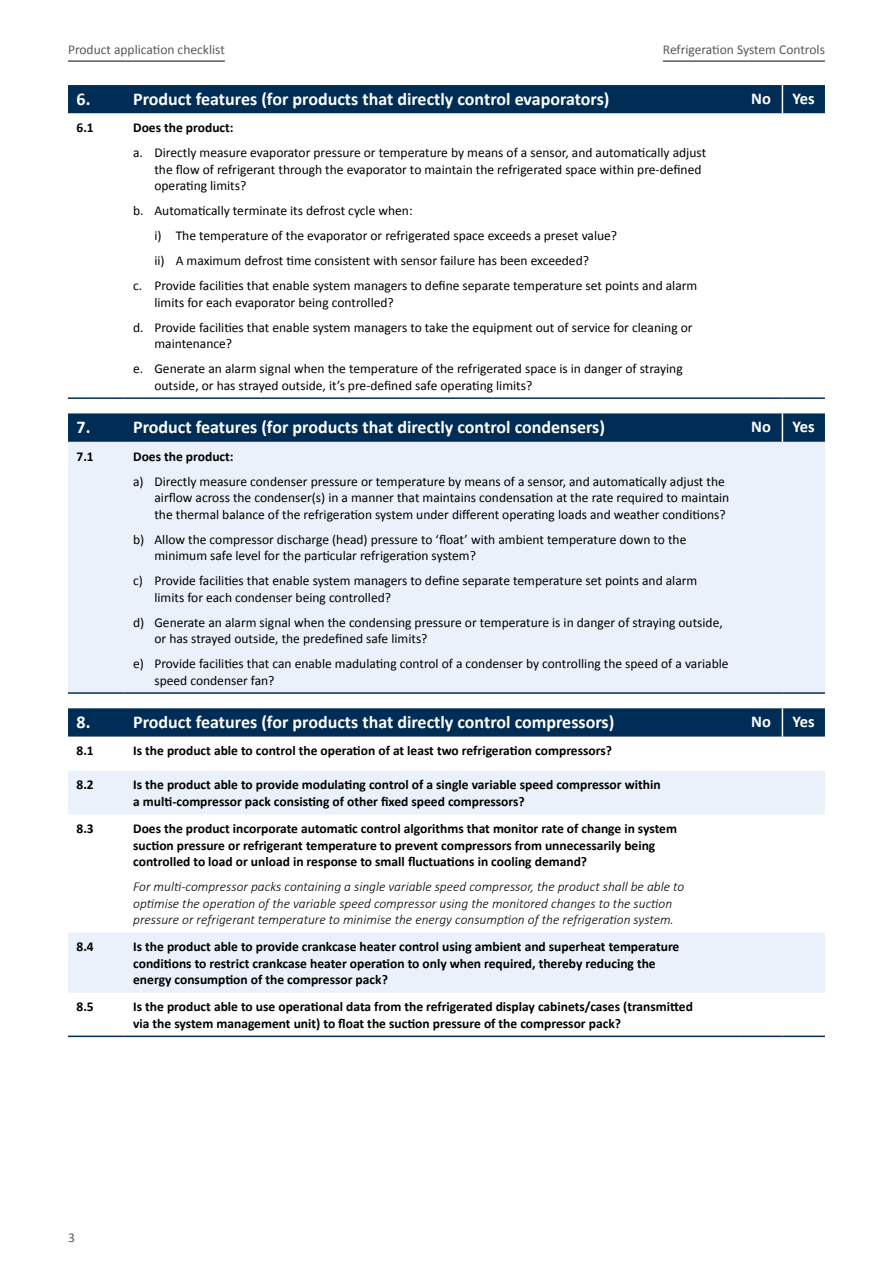
<style>
.page{position:relative;width:893px;height:1263px;background:#fff}
.page>*{position:absolute;margin:0;border:0;box-sizing:border-box;transform-origin:0 0}
.t1{font:700 18px "Calibri";color:#fff}
.t2{font:700 16.5px "Calibri";color:#fff}
.t3{font:13.5px/16.5px "Calibri";color:#000}
.t4{font:700 13.5px/16.5px "Calibri";color:#000}
.t5{font:italic 300 13.5px/16.5px "Calibri";color:#000}
.t6{font:13.5px "Calibri";color:#58595b}
</style>
<div class="page">
<hr style="left:663px;top:60px;width:162px;height:2px;background:#58595b">
<hr style="left:68px;top:60px;width:157px;height:2px;background:#58595b">
<div style="left:68px;top:85px;width:757px;height:28px;background:#002d56"></div>
<hr style="left:68px;top:397px;width:57px;height:2px;background:#002d56">
<hr style="left:125px;top:397px;width:615px;height:2px;background:#002d56">
<hr style="left:740px;top:397px;width:42px;height:2px;background:#002d56">
<hr style="left:782px;top:397px;width:43px;height:2px;background:#002d56">
<div style="left:68px;top:442px;width:757px;height:250px;background:#eaf1fa"></div>
<svg style="left:68px;top:413px;width:757px;height:29px;background:#06325a"></svg>
<hr style="left:68px;top:692px;width:57px;height:2px;background:#002d56">
<hr style="left:125px;top:692px;width:615px;height:2px;background:#002d56">
<hr style="left:740px;top:692px;width:42px;height:2px;background:#002d56">
<hr style="left:782px;top:692px;width:43px;height:2px;background:#002d56">
<svg style="left:68px;top:771px;width:757px;height:222px"></svg>
<svg style="left:68px;top:708px;width:757px;height:29px;background:#07325a"></svg>
<hr style="left:68px;top:1035px;width:57px;height:2px;background:#002d56">
<hr style="left:125px;top:1035px;width:615px;height:2px;background:#002d56">
<hr style="left:740px;top:1035px;width:42px;height:2px;background:#002d56">
<hr style="left:782px;top:1035px;width:43px;height:2px;background:#002d56">
<p class="t6" style="left:68px;top:40px;width:158px">Product application checklist</p>
<p class="t6" style="left:663px;top:40px;width:163px">Refrigeration System Controls</p>
<h1 class="t1" style="left:77px;top:86px;width:534px">6. Product features (for products that directly control evaporators)</h1>
<p class="t2" style="left:751px;top:87px;width:21px">No</p>
<p class="t2" style="left:793px;top:87px;width:24px">Yes</p>
<p class="t4" style="left:77px;top:119px;width:19px">6.1</p>
<p class="t4" style="left:133px;top:119px;width:102px">Does the product:</p>
<p class="t3" style="left:154px;top:144px;width:553px;text-indent:-21px">a. Directly measure evaporator pressure or temperature by means of a sensor, and automatically adjust the flow of refrigerant through the evaporator to maintain the refrigerated space within pre-defined operating limits?</p>
<p class="t3" style="left:133px;top:202px;width:281px">b. Automatically terminate its defrost cycle when:</p>
<p class="t3" style="left:154px;top:227px;width:464px">i) The temperature of the evaporator or refrigerated space exceeds a preset value?</p>
<p class="t3" style="left:154px;top:252px;width:436px">ii) A maximum defrost time consistent with sensor failure has been exceeded?</p>
<p class="t3" style="left:133px;top:277px;width:566px">c. Provide facilities that enable system managers to define separate temperature set points and alarm</p>
<p class="t3" style="left:133px;top:289px;width:561px;line-height:25px;text-indent:21px">limits for each evaporator being controlled?<br>d. Provide facilities that enable system managers to take the equipment out of service for cleaning or</p>
<p class="t3" style="left:133px;top:331px;width:551px;line-height:25px;text-indent:21px">maintenance?<br>e. Generate an alarm signal when the temperature of the refrigerated space is in danger of straying</p>
<p class="t3" style="left:154px;top:376px;width:379px">outside, or has strayed outside, it’s pre-defined safe operating limits?</p>
<h1 class="t1" style="left:77px;top:415px;width:530px">7. Product features (for products that directly control condensers)</h1>
<p class="t2" style="left:751px;top:415px;width:21px">No</p>
<p class="t2" style="left:793px;top:415px;width:24px">Yes</p>
<p class="t4" style="left:77px;top:448px;width:19px">7.1</p>
<p class="t4" style="left:133px;top:448px;width:102px">Does the product:</p>
<p class="t3" style="left:154px;top:472px;width:576px;text-indent:-21px">a) Directly measure condenser pressure or temperature by means of a sensor, and automatically adjust the airflow across the condenser(s) in a manner that maintains condensation at the rate required to maintain the thermal balance of the refrigeration system under different operating loads and weather conditions?</p>
<p class="t3" style="left:154px;top:530px;width:533px;text-indent:-21px">b) Allow the compressor discharge (head) pressure to ‘float’ with ambient temperature down to the minimum safe level for the particular refrigeration system?</p>
<p class="t3" style="left:154px;top:572px;width:544px;text-indent:-21px">c) Provide facilities that enable system managers to define separate temperature set points and alarm limits for each condenser being controlled?</p>
<p class="t3" style="left:154px;top:613px;width:570px;text-indent:-21px">d) Generate an alarm signal when the condensing pressure or temperature is in danger of straying outside, or has strayed outside, the predefined safe limits?</p>
<p class="t3" style="left:154px;top:655px;width:576px;text-indent:-21px">e) Provide facilities that can enable madulating control of a condenser by controlling the speed of a variable speed condenser fan?</p>
<h1 class="t1" style="left:77px;top:709px;width:539px">8. Product features (for products that directly control compressors)</h1>
<p class="t2" style="left:751px;top:710px;width:21px">No</p>
<p class="t2" style="left:793px;top:710px;width:24px">Yes</p>
<p class="t4" style="left:77px;top:742px;width:19px">8.1</p>
<p class="t4" style="left:133px;top:742px;width:480px">Is the product able to control the operation of at least two refrigeration compressors?</p>
<p class="t4" style="left:77px;top:776px;width:19px">8.2</p>
<p class="t4" style="left:133px;top:776px;width:529px">Is the product able to provide modulating control of a single variable speed compressor within a multi-compressor pack consisting of other fixed speed compressors?</p>
<p class="t4" style="left:77px;top:820px;width:19px">8.3</p>
<p class="t4" style="left:133px;top:820px;width:545px">Does the product incorporate automatic control algorithms that monitor rate of change in system suction pressure or refrigerant temperature to prevent compressors from unnecessarily being controlled to load or unload in response to small fluctuations in cooling demand?</p>
<p class="t5" style="left:133px;top:878px;width:552px">For multi-compressor packs containing a single variable speed compressor, the product shall be able to optimise the operation of the variable speed compressor using the monitored changes to the suction pressure or refrigerant temperature to minimise the energy consumption of the refrigeration system.</p>
<p class="t4" style="left:77px;top:938px;width:19px">8.4</p>
<p class="t4" style="left:133px;top:938px;width:548px">Is the product able to provide crankcase heater control using ambient and superheat temperature conditions to restrict crankcase heater operation to only when required, thereby reducing the energy consumption of the compressor pack?</p>
<p class="t4" style="left:77px;top:998px;width:19px">8.5</p>
<p class="t4" style="left:133px;top:998px;width:561px">Is the product able to use operational data from the refrigerated display cabinets/cases (transmitted via the system management unit) to float the suction pressure of the compressor pack?</p>
<p class="t6" style="left:68px;top:1228px;width:8px">3</p>
</div>
